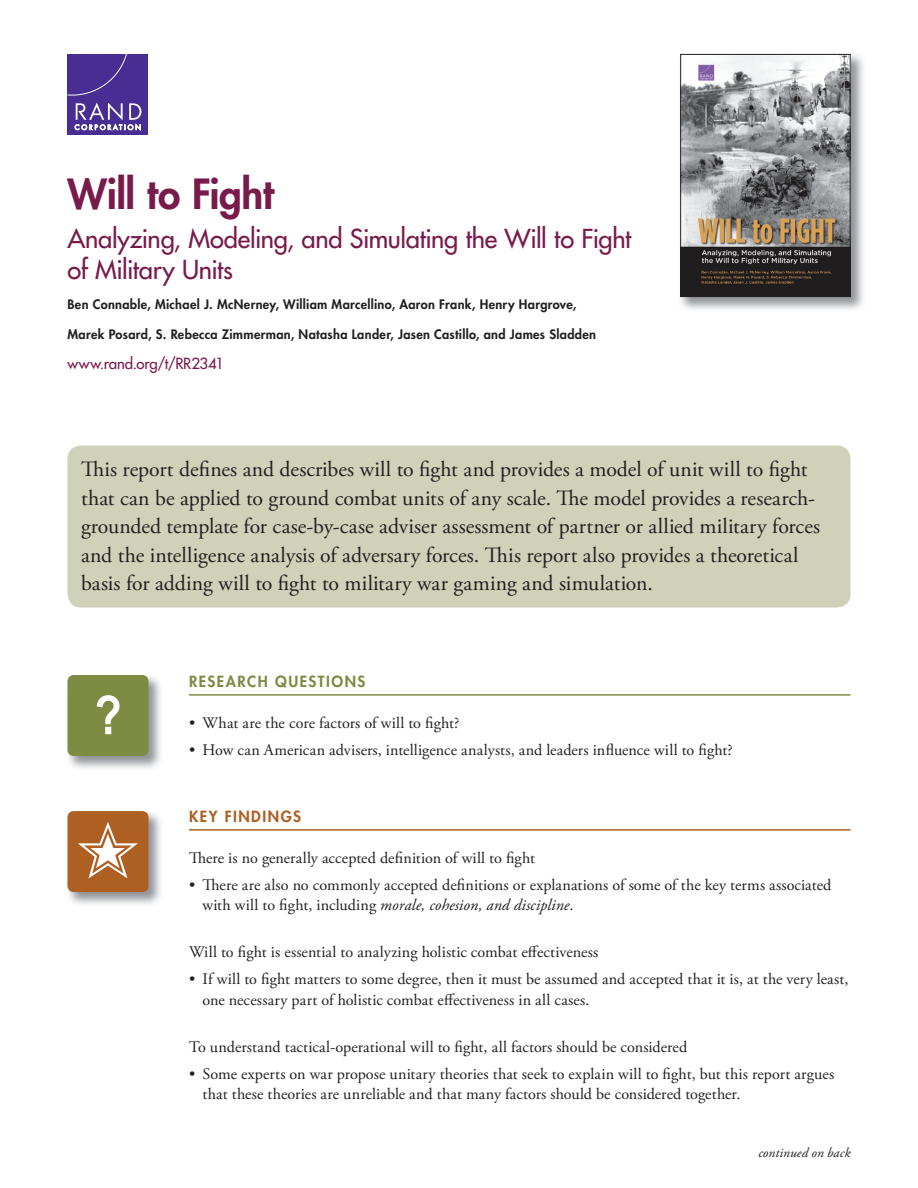
<style>
.page{position:relative;width:918px;height:1188px;background:#fff}
.page>*{position:absolute;margin:0;border:0;box-sizing:border-box;transform-origin:0 0}
.t1{font:700 54px "Arial Narrow";color:#fff}
.t2{font:800 40.5px "Futura Std";letter-spacing:-.015em;color:#781b4b}
.t3{font:500 25.5px/31.5px "Futura Std";letter-spacing:-.015em;color:#781b4b}
.t4{font:21.75px/28.5px "Adobe Garamond Pro";color:#231f20}
.t5{font:16.2px/20.2px "Adobe Garamond Pro";letter-spacing:.005em;color:#231f20}
.t6{font:500 15px "Futura Std";letter-spacing:-.01em;color:#781b4b}
.t7{font:800 15px "Futura Std";letter-spacing:.1em;color:#7d8b43}
.t8{font:800 15px "Futura Std";letter-spacing:.105em;color:#ae5f22}
.t9{font:italic 13.5px "Adobe Garamond Pro";letter-spacing:.005em;color:#231f20}
.t10{font:800 12.75px "Futura Std";letter-spacing:.025em;color:#231f20}
.s1{font-style:italic}
</style>
<div class="page">
<div style="left:68px;top:446px;width:782px;height:162px;background:#cfd1b8;border-radius:14px"></div>
<img style="left:680px;top:53px;width:183px;height:257px">
<img style="left:682px;top:56px;width:167px;height:239px">
<div style="left:680px;top:54px;width:171px;height:243px;border:1px solid #231f20"></div>
<img style="left:68px;top:675px;width:93px;height:94px">
<div style="left:67px;top:675px;width:81px;height:81px;background:#7d8b43;border-radius:6px"></div>
<img style="left:68px;top:811px;width:93px;height:94px">
<div style="left:67px;top:811px;width:81px;height:81px;background:#ae5f22;border-radius:6px"></div>
<hr style="left:189px;top:694px;width:661px;height:2px;background:#7d8b43">
<hr style="left:189px;top:829px;width:661px;height:2px;background:#ae5f22">
<div style="left:68px;top:54px;width:80px;height:81px;background:#482e92"></div>
<svg style="left:68px;top:54px;width:59px;height:42px"></svg>
<svg style="left:75px;top:103px;width:66px;height:28px"></svg>
<h2 class="t2" style="left:68px;top:171px;width:208px">Will to Fight</h2>
<h3 class="t3" style="left:68px;top:226px;width:565px">Analyzing, Modeling, and Simulating the Will to Fight of Military Units</h3>
<p class="t10" style="left:68px;top:297px;width:510px">Ben Connable, Michael J. McNerney, William Marcellino, Aaron Frank, Henry Hargrove,</p>
<p class="t10" style="left:68px;top:327px;width:530px">Marek Posard, S. Rebecca Zimmerman, Natasha Lander, Jasen Castillo, and James Sladden</p>
<p class="t6" style="left:68px;top:355px;width:158px">www.rand.org/t/RR2341</p>
<p class="t4" style="left:81px;top:460px;width:741px">This report defines and describes will to fight and provides a model of unit will to fight that can be applied to ground combat units of any scale. The model provides a research&shy;grounded template for case-by-case adviser assessment of partner or allied military forces and the intelligence analysis of adversary forces. This report also provides a theoretical basis for adding will to fight to military war gaming and simulation.</p>
<h1 class="t1" style="left:94px;top:684px;width:29px">?</h1>
<p class="t7" style="left:189px;top:673px;width:178px">RESEARCH QUESTIONS</p>
<p class="t5" style="left:189px;top:716px;width:272px">• What are the core factors of will to fight?</p>
<p class="t5" style="left:189px;top:743px;width:545px">• How can American advisers, intelligence analysts, and leaders influence will to fight?</p>
<p class="t8" style="left:189px;top:808px;width:114px">KEY FINDINGS</p>
<p class="t5" style="left:189px;top:851px;width:348px">There is no generally accepted definition of will to fight</p>
<p class="t5" style="left:202px;top:878px;width:630px;text-indent:-13px">• There are also no commonly accepted definitions or explanations of some of the key terms associated with will to fight, including <span class="s1">morale, cohesion, and discipline</span>.</p>
<p class="t5" style="left:189px;top:946px;width:411px">Will to fight is essential to analyzing holistic combat effectiveness</p>
<p class="t5" style="left:202px;top:973px;width:647px;text-indent:-13px">• If will to fight matters to some degree, then it must be assumed and accepted that it is, at the very least, one necessary part of holistic combat effectiveness in all cases.</p>
<p class="t5" style="left:189px;top:1040px;width:500px">To understand tactical-operational will to fight, all factors should be considered</p>
<p class="t5" style="left:202px;top:1067px;width:633px;text-indent:-13px">• Some experts on war propose unitary theories that seek to explain will to fight, but this report argues that these theories are unreliable and that many factors should be considered together.</p>
<p class="t9" style="left:758px;top:1144px;width:94px">continued on back</p>
</div>
